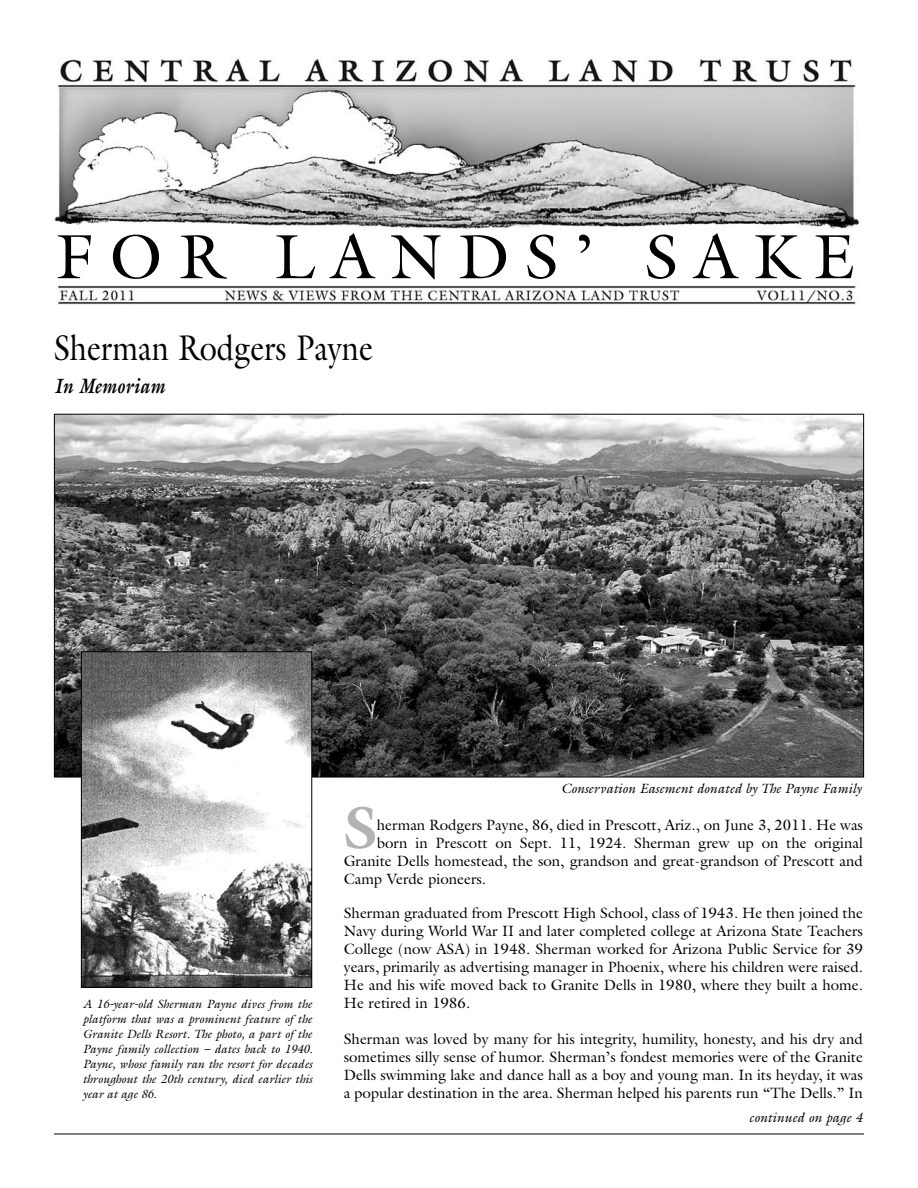
<style>
.page{position:relative;width:918px;height:1188px;background:#fff}
.page>*{position:absolute;margin:0;border:0;box-sizing:border-box;transform-origin:0 0}
.t1{font:63px "Galliard";letter-spacing:.255em;color:#000}
.t2{font:700 59.1px "Galliard";color:#b3b3b3}
.t3{font:36px "Galliard";color:#000;scale:.85 1}
.t4{font:italic 700 21px "Galliard";color:#000;scale:.85 1}
.t5{font:15px/18px "Galliard";color:#000;text-align:justify}
.t6{font:italic 13.5px "Galliard";color:#000}
.t7{font:italic 12px/15px "Galliard";color:#000;text-align:justify}
</style>
<div class="page">
<img style="left:54px;top:57px;width:806px;height:247px">
<hr style="left:54px;top:1134px;width:810px;height:1px;background:#000">
<img style="left:56px;top:416px;width:806px;height:359px">
<img style="left:83px;top:653px;width:227px;height:333px">
<div style="left:81px;top:651px;width:231px;height:337px;border:1px solid #000"></div>
<h1 class="t1" style="left:57px;top:220px;width:800px">FOR LANDS’ SAKE</h1>
<h3 class="t3" style="left:54px;top:327px;width:377px">Sherman Rodgers Payne</h3>
<h3 class="t4" style="left:54px;top:373px;width:132px">In Memoriam</h3>
<p class="t6" style="left:561px;top:780px;width:302px">Conservation Easement donated by The Payne Family</p>
<p class="t7" style="left:83px;top:996px;width:231px">A 16-year-old Sherman Payne dives from the platform that was a prominent feature of the Granite Dells Resort. The photo, a part of the Payne family collection – dates back to 1940.<br>Payne, whose family ran the resort for decades throughout the 20th century, died earlier this year at age 86.</p>
<h2 class="t2" style="left:343px;top:793px;width:36px">S</h2>
<p class="t5" style="left:377px;top:816px;width:488px">herman Rodgers Payne, 86, died in Prescott, Ariz., on June 3, 2011. He was</p>
<p class="t5" style="left:377px;top:834px;width:488px">born in Prescott on Sept. 11, 1924. Sherman grew up on the original</p>
<p class="t5" style="left:344px;top:852px;width:521px">Granite Dells homestead, the son, grandson and great-grandson of Prescott and</p>
<p class="t5" style="left:344px;top:870px;width:144px">Camp Verde pioneers.</p>
<p class="t5" style="left:344px;top:904px;width:521px">Sherman graduated from Prescott High School, class of 1943. He then joined the Navy during World War II and later completed college at Arizona State Teachers College (now ASA) in 1948. Sherman worked for Arizona Public Service for 39 years, primarily as advertising manager in Phoenix, where his children were raised.<br>He and his wife moved back to Granite Dells in 1980, where they built a home.<br>He retired in 1986.</p>
<p class="t5" style="left:344px;top:1030px;width:521px">Sherman was loved by many for his integrity, humility, honesty, and his dry and sometimes silly sense of humor. Sherman’s fondest memories were of the Granite Dells swimming lake and dance hall as a boy and young man. In its heyday, it was a popular destination in the area. Sherman helped his parents run “The Dells.” In</p>
<p class="t6" style="left:749px;top:1110px;width:115px">continued on page 4</p>
</div>
